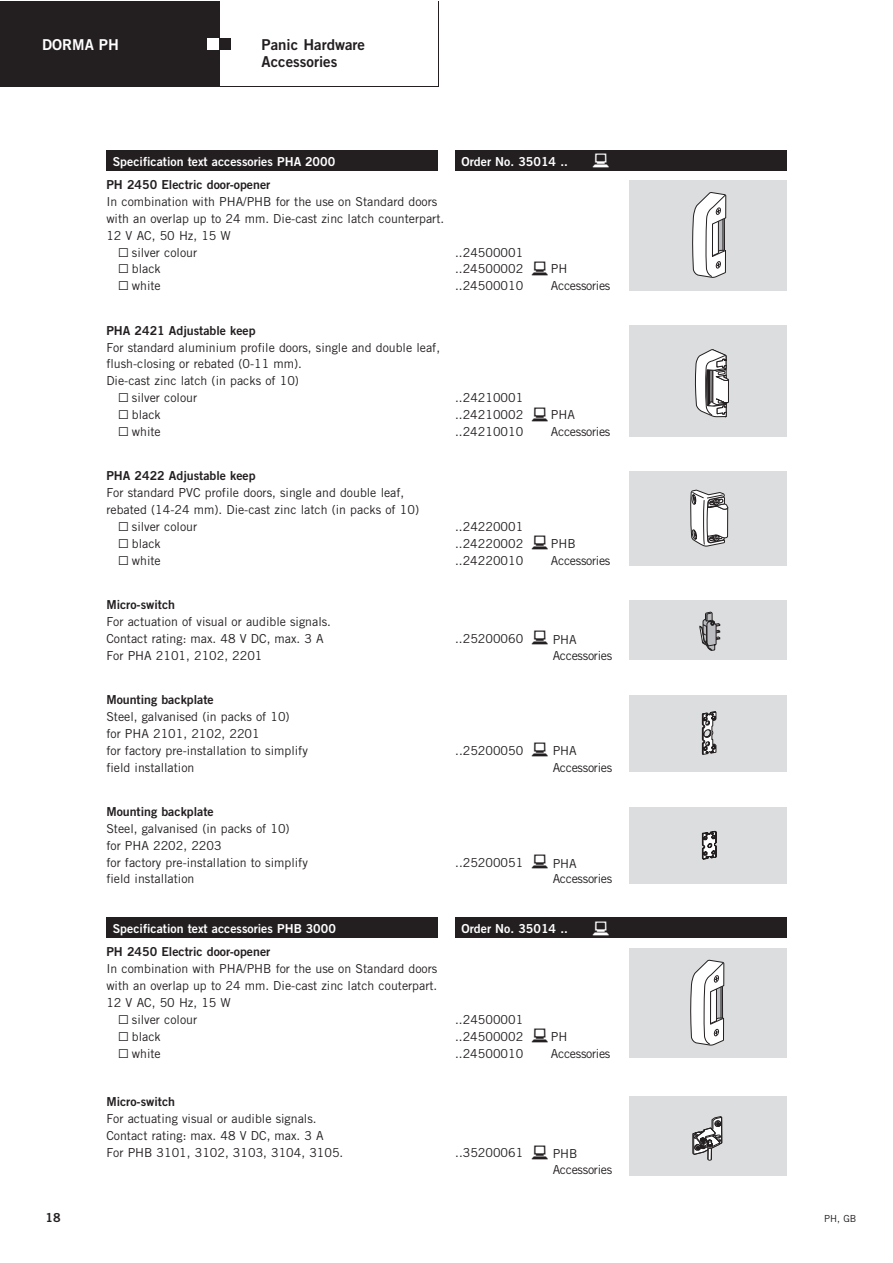
<style>
.page{position:relative;width:893px;height:1263px;background:#fff}
.page>*{position:absolute;margin:0;border:0;box-sizing:border-box;transform-origin:0 0}
.t1{font:15px/16.5px "Trade Gothic Bold Two";color:#231f20}
.t2{font:15px "Trade Gothic Bold Two";color:#fff}
.t3{font:15px "Kasten";color:#fff}
.t4{font:12.3px/16.8px "Trade Gothic";color:#231f20}
.t5{font:12.3px "Trade Gothic Bold Two";color:#231f20}
.t6{font:12.3px/17px "Trade Gothic";letter-spacing:-.025em;color:#231f20}
.t7{font:12.3px "Trade Gothic Bold Two";color:#fff}
.t8{font:9.75px "Trade Gothic";color:#231f20}
.s1{font-family:"AG Figures+Pi BQ"}
.s2{font-family:"Kasten";font-size:15px}
.s3{font-family:"Kasten";font-size:15px;color:#fff}
</style>
<div class="page">
<div style="left:0;top:2px;width:219px;height:85px;background:#231f20"></div>
<div style="left:219px;top:38px;width:12px;height:12px;background:#231f20"></div>
<div style="left:207px;top:38px;width:12px;height:12px;background:#fff"></div>
<div style="left:106px;top:150px;width:332px;height:21px;background:#231f20"></div>
<div style="left:455px;top:150px;width:332px;height:21px;background:#231f20"></div>
<div style="left:106px;top:918px;width:332px;height:20px;background:#231f20"></div>
<div style="left:455px;top:918px;width:332px;height:20px;background:#231f20"></div>
<div style="left:629px;top:180px;width:158px;height:110px;background:#dcddde"></div>
<div style="left:629px;top:325px;width:158px;height:112px;background:#dcddde"></div>
<div style="left:629px;top:471px;width:158px;height:95px;background:#dcddde"></div>
<div style="left:629px;top:600px;width:158px;height:60px;background:#dcddde"></div>
<svg style="left:689px;top:192px;width:44px;height:459px"></svg>
<div style="left:629px;top:695px;width:158px;height:76px;background:#dcddde"></div>
<svg style="left:701px;top:711px;width:15px;height:44px"></svg>
<div style="left:629px;top:807px;width:158px;height:76px;background:#dcddde"></div>
<svg style="left:702px;top:830px;width:14px;height:29px"></svg>
<div style="left:629px;top:948px;width:158px;height:109px;background:#dcddde"></div>
<svg style="left:690px;top:960px;width:34px;height:86px;background:#d4d4d4"></svg>
<div style="left:629px;top:1096px;width:158px;height:80px;background:#dcddde"></div>
<svg style="left:692px;top:1116px;width:30px;height:44px"></svg>
<p class="t2" style="left:42px;top:39px;width:78px">DORMA PH</p>
<p class="t1" style="left:261px;top:38px;width:105px">Panic Hardware<br>Accessories</p>
<p class="t7" style="left:113px;top:157px;width:224px">Specification text accessories PHA 2000</p>
<p class="t7" style="left:461px;top:157px;width:108px">Order No. 35014 ..</p>
<p class="t3" style="left:592px;top:153px;width:18px">b</p>
<p class="t5" style="left:106px;top:180px;width:165px">PH 2450 Electric door-opener</p>
<p class="t4" style="left:106px;top:194px;width:332px">In combination with PHA/PHB for the use on Standard doors</p>
<p class="t4" style="left:106px;top:211px;width:339px">with an overlap up to 24 mm. Die-cast zinc latch counterpart.</p>
<p class="t4" style="left:106px;top:228px;width:126px">12 V AC, 50 Hz, 15 W</p>
<p class="t4" style="left:119px;top:245px;width:80px"><span class="s1">Y</span> silver colour</p>
<p class="t4" style="left:455px;top:245px;width:70px">..24500001</p>
<p class="t4" style="left:119px;top:262px;width:43px"><span class="s1">Y</span> black</p>
<p class="t4" style="left:455px;top:262px;width:114px">..24500002 <span class="s2">b</span> PH</p>
<p class="t4" style="left:119px;top:279px;width:43px"><span class="s1">Y</span> white</p>
<p class="t4" style="left:455px;top:279px;width:70px">..24500010</p>
<p class="t6" style="left:551px;top:279px;width:61px">Accessories</p>
<p class="t5" style="left:106px;top:326px;width:151px">PHA 2421 Adjustable keep</p>
<p class="t4" style="left:106px;top:340px;width:335px">For standard aluminium profile doors, single and double leaf,</p>
<p class="t4" style="left:106px;top:357px;width:197px">flush-closing or rebated (0-11 mm).</p>
<p class="t4" style="left:106px;top:374px;width:194px">Die-cast zinc latch (in packs of 10)</p>
<p class="t4" style="left:119px;top:390px;width:80px"><span class="s1">Y</span> silver colour</p>
<p class="t4" style="left:455px;top:390px;width:70px">..24210001</p>
<p class="t4" style="left:119px;top:407px;width:43px"><span class="s1">Y</span> black</p>
<p class="t4" style="left:455px;top:407px;width:121px">..24210002 <span class="s2">b</span> PHA</p>
<p class="t4" style="left:119px;top:424px;width:43px"><span class="s1">Y</span> white</p>
<p class="t4" style="left:455px;top:424px;width:70px">..24210010</p>
<p class="t6" style="left:551px;top:424px;width:61px">Accessories</p>
<p class="t5" style="left:106px;top:471px;width:151px">PHA 2422 Adjustable keep</p>
<p class="t4" style="left:106px;top:485px;width:299px">For standard PVC profile doors, single and double leaf,</p>
<p class="t4" style="left:106px;top:502px;width:314px">rebated (14-24 mm). Die-cast zinc latch (in packs of 10)</p>
<p class="t4" style="left:119px;top:519px;width:80px"><span class="s1">Y</span> silver colour</p>
<p class="t4" style="left:455px;top:519px;width:70px">..24220001</p>
<p class="t4" style="left:119px;top:536px;width:43px"><span class="s1">Y</span> black</p>
<p class="t4" style="left:455px;top:536px;width:122px">..24220002 <span class="s2">b</span> PHB</p>
<p class="t4" style="left:119px;top:553px;width:43px"><span class="s1">Y</span> white</p>
<p class="t4" style="left:455px;top:553px;width:70px">..24220010</p>
<p class="t6" style="left:551px;top:553px;width:61px">Accessories</p>
<p class="t5" style="left:106px;top:600px;width:70px">Micro-switch</p>
<p class="t4" style="left:106px;top:614px;width:226px">For actuation of visual or audible signals.<br>Contact rating: max. 48 V DC, max. 3 A</p>
<p class="t4" style="left:455px;top:631px;width:123px">..25200060 <span class="s2">b</span> PHA</p>
<p class="t4" style="left:106px;top:648px;width:158px">For PHA 2101, 2102, 2201</p>
<p class="t6" style="left:531px;top:648px;width:82px"><span class="s3">b</span> Accessories</p>
<p class="t5" style="left:106px;top:695px;width:109px">Mounting backplate</p>
<p class="t4" style="left:106px;top:709px;width:203px">Steel, galvanised (in packs of 10)<br>for PHA 2101, 2102, 2201<br>for factory pre-installation to simplify</p>
<p class="t4" style="left:455px;top:743px;width:123px">..25200050 <span class="s2">b</span> PHA</p>
<p class="t4" style="left:106px;top:760px;width:90px">field installation</p>
<p class="t6" style="left:531px;top:760px;width:82px"><span class="s3">b</span> Accessories</p>
<p class="t5" style="left:106px;top:807px;width:109px">Mounting backplate</p>
<p class="t4" style="left:106px;top:821px;width:203px">Steel, galvanised (in packs of 10)<br>for PHA 2202, 2203<br>for factory pre-installation to simplify</p>
<p class="t4" style="left:455px;top:855px;width:123px">..25200051 <span class="s2">b</span> PHA</p>
<p class="t4" style="left:106px;top:872px;width:90px">field installation</p>
<p class="t6" style="left:531px;top:872px;width:82px"><span class="s3">b</span> Accessories</p>
<p class="t7" style="left:113px;top:924px;width:225px">Specification text accessories PHB 3000</p>
<p class="t7" style="left:461px;top:924px;width:108px">Order No. 35014 ..</p>
<p class="t3" style="left:592px;top:921px;width:18px">b</p>
<p class="t5" style="left:46px;top:1213px;width:17px">18</p>
<p class="t5" style="left:106px;top:948px;width:165px">PH 2450 Electric door-opener</p>
<p class="t4" style="left:106px;top:962px;width:332px">In combination with PHA/PHB for the use on Standard doors</p>
<p class="t4" style="left:106px;top:979px;width:332px">with an overlap up to 24 mm. Die-cast zinc latch couterpart.</p>
<p class="t4" style="left:106px;top:995px;width:126px">12 V AC, 50 Hz, 15 W</p>
<p class="t4" style="left:119px;top:1012px;width:80px"><span class="s1">Y</span> silver colour</p>
<p class="t4" style="left:455px;top:1012px;width:70px">..24500001</p>
<p class="t4" style="left:119px;top:1029px;width:43px"><span class="s1">Y</span> black</p>
<p class="t4" style="left:455px;top:1029px;width:114px">..24500002 <span class="s2">b</span> PH</p>
<p class="t4" style="left:119px;top:1046px;width:43px"><span class="s1">Y</span> white</p>
<p class="t4" style="left:455px;top:1046px;width:70px">..24500010</p>
<p class="t6" style="left:551px;top:1046px;width:61px">Accessories</p>
<p class="t5" style="left:106px;top:1097px;width:70px">Micro-switch</p>
<p class="t4" style="left:106px;top:1112px;width:238px">For actuating visual or audible signals.<br>Contact rating: max. 48 V DC, max. 3 A<br>For PHB 3101, 3102, 3103, 3104, 3105.</p>
<p class="t6" style="left:531px;top:1145px;width:82px;text-indent:-77px">..35200061 <span class="s2">b</span> PHB<br><span class="s3">b</span> Accessories</p>
<p class="t8" style="left:824px;top:1215px;width:34px">PH, GB</p>
</div>
